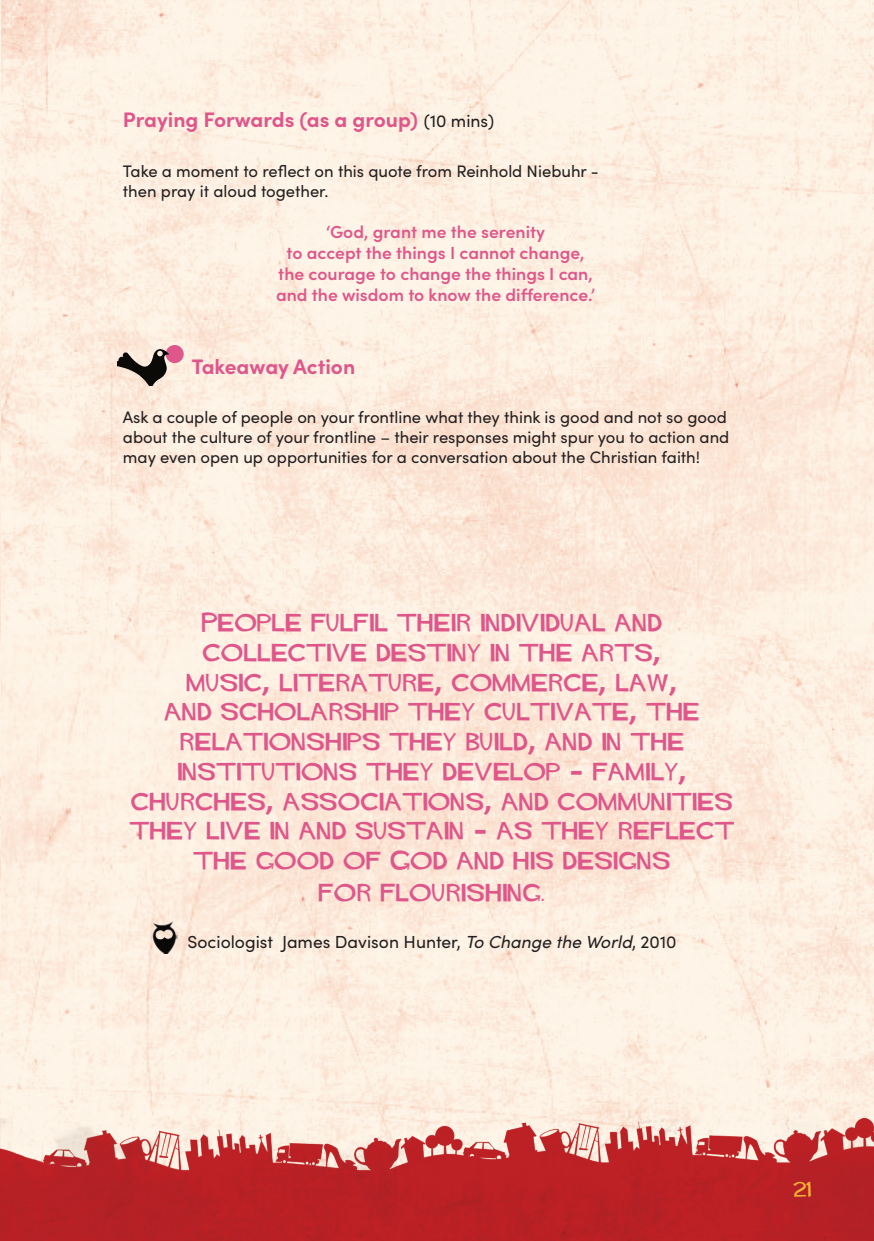
<style>
.page{position:relative;width:874px;height:1241px;background:#fff}
.page>*{position:absolute;margin:0;border:0;box-sizing:border-box;transform-origin:0 0}
.t1{font:29.75px/29.9px "Hitchcock";letter-spacing:.02em;color:#df578a;text-align:center}
.t2{font:22.75px "Hitchcock";color:#fcb336}
.t3{font:700 21px "Sofia Pro";color:#df578a}
.t4{font:600 17.5px/21px "Sofia Pro";color:#df578a;text-align:center}
.t5{font:17.5px "Sofia Pro";color:#231f20}
.t6{font:16.62px/19.9px "Sofia Pro";color:#231f20}
.s1{font-weight:400;font-size:17.5px;color:#231f20}
.s2{font-family:"Sofia Pro";font-weight:900}
.s3{font-style:italic}
</style>
<div class="page">
<img style="left:0;top:0;width:1px;height:1117px">
<img style="left:1px;top:0;width:872px;height:1117px">
<img style="left:0;top:1117px;width:873px;height:123px">
<div style="left:165px;top:345px;width:19px;height:18px;background:#df578a;border-radius:50%"></div>
<img style="left:117px;top:348px;width:55px;height:37px">
<img style="left:151px;top:920px;width:27px;height:34px">
<p class="t3" style="left:123px;top:104px;width:373px">Praying Forwards (as a group) <span class="s1">(10 mins)</span></p>
<p class="t6" style="left:123px;top:161px;width:477px">Take a moment to reflect on this quote from Reinhold Niebuhr - then pray it aloud together.</p>
<p class="t4" style="left:276px;top:220px;width:320px">‘God, grant me the serenity<br>to accept the things I cannot change, the courage to change the things I can, and the wisdom to know the difference.’</p>
<p class="t3" style="left:191px;top:350px;width:165px">Takeaway Action</p>
<p class="t6" style="left:123px;top:406px;width:607px">Ask a couple of people on your frontline what they think is good and not so good about the culture of your frontline – their responses might spur you to action and may even open up opportunities for a conversation about the Christian faith!</p>
<p class="t1" style="left:130px;top:608px;width:605px">People fulfil their individual and collective destiny in the arts<span class="s2">,<br></span>music<span class="s2">,</span> literature<span class="s2">,</span> commerce<span class="s2">,</span> law<span class="s2">,<br></span>and scholarship they cultivate<span class="s2">,</span> the relationships they build<span class="s2">,</span> and in the institutions they develop <span class="s2">-</span> family<span class="s2">, </span>churches<span class="s2">,</span> associations<span class="s2">,</span> and communities they live in and sustain <span class="s2">-</span> as they reflect the good of God and his designs<br>for flourishing.</p>
<p class="t5" style="left:187px;top:928px;width:490px">Sociologist James Davison Hunter, <span class="s3">To Change the World</span>, 2010</p>
<p class="t2" style="left:793px;top:1177px;width:19px">21</p>
</div>
